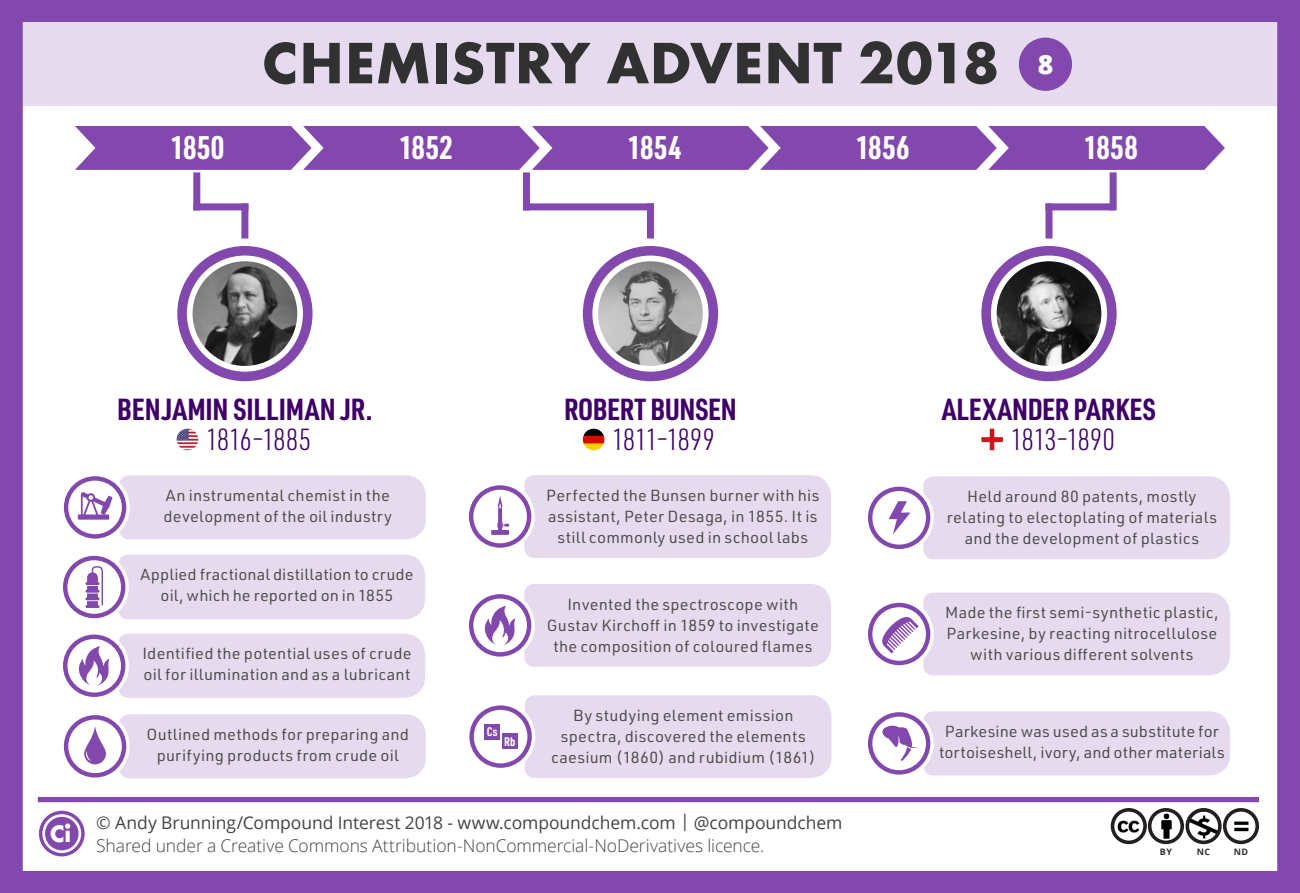
<style>
.page{position:relative;width:1300px;height:893px;background:#fff}
.page>*{position:absolute;margin:0;border:0;box-sizing:border-box;transform-origin:0 0}
.t1{font:700 60.73px "Futura";letter-spacing:.005em;color:#323132}
.t2{font:700 32.02px "URWDIN Cond";letter-spacing:.01em;color:#fff}
.t3{font:700 29.93px "URWDIN Cond";letter-spacing:-.005em;color:#3e0068}
.t4{font:300 29.93px "URWDIN Cond";letter-spacing:-.035em;color:#3e0068}
.t5{font:800 26.6px "Open Sans";color:#fff}
.t6{font:700 21.88px "Futura";color:#fff}
.t7{font:300 17.5px "Open Sans";letter-spacing:-.005em;color:#444}
.t8{font:17.5px "Open Sans";letter-spacing:-.005em;color:#444}
.t9{font:15.75px/21px "URWDIN";letter-spacing:.015em;color:#4c4b4b;text-align:center}
.t10{font:700 12.25px "URWDIN Cond";color:#fff}
.t11{font:700 8.92px "Open Sans";color:#323132}
</style>
<div class="page">
<div style="left:0;top:0;width:1300px;height:893px;border:23px solid #8348ad"></div>
<div style="left:647px;top:203px;width:7px;height:49px;background:#8348ad"></div>
<svg style="left:7px;top:12px;width:1293px;height:94px;background:#d8c7e5"></svg>
<div style="left:38px;top:797px;width:1221px;height:5px;background:#8348ad"></div>
<div style="left:1019px;top:38px;width:53px;height:53px;background:#8348ad;border-radius:50%"></div>
<img style="left:1112px;top:810px;width:33px;height:32px;border-radius:16px">
<div style="left:1110px;top:808px;width:37px;height:36px;border:4px solid #231f20;border-radius:50%"></div>
<img style="left:1149px;top:810px;width:33px;height:32px;border-radius:16px">
<div style="left:1148px;top:808px;width:36px;height:36px;border:4px solid #231f20;border-radius:50%"></div>
<img style="left:1187px;top:810px;width:33px;height:32px;border-radius:16px">
<div style="left:1185px;top:808px;width:36px;height:36px;border:4px solid #231f20;border-radius:50%"></div>
<img style="left:1224px;top:810px;width:33px;height:32px;border-radius:16px">
<div style="left:1223px;top:808px;width:36px;height:36px;border:4px solid #231f20;border-radius:50%"></div>
<div style="left:241px;top:203px;width:7px;height:49px;background:#8348ad"></div>
<div style="left:39px;top:811px;width:46px;height:45px;border:3px solid #8348ad;border-radius:50%"></div>
<div style="left:45px;top:817px;width:34px;height:33px;background:#8348ad;border-radius:50%"></div>
<svg style="left:65px;top:823px;width:5px;height:5px"></svg>
<div style="left:170px;top:238px;width:150px;height:151px;border:24px solid #fff;border-radius:50%"></div>
<div style="left:177px;top:246px;width:135px;height:135px;border:10px solid #8348ad;border-radius:50%"></div>
<img style="left:193px;top:261px;width:104px;height:105px;border-radius:52px">
<img style="left:177px;top:429px;width:21px;height:21px;border-radius:11px">
<div style="left:193px;top:203px;width:55px;height:7px;background:#8348ad"></div>
<div style="left:193px;top:172px;width:7px;height:38px;background:#8348ad"></div>
<svg style="left:65px;top:558px;width:58px;height:58px"></svg>
<div style="left:63px;top:556px;width:62px;height:62px;border:4px solid #8348ad;border-radius:50%"></div>
<svg style="left:66px;top:478px;width:58px;height:58px"></svg>
<div style="left:64px;top:476px;width:62px;height:63px;border:4px solid #8348ad;border-radius:50%"></div>
<div style="left:523px;top:203px;width:131px;height:7px;background:#8348ad"></div>
<div style="left:523px;top:172px;width:7px;height:38px;background:#8348ad"></div>
<div style="left:575px;top:238px;width:150px;height:151px;border:24px solid #fff;border-radius:50%"></div>
<div style="left:583px;top:246px;width:135px;height:135px;border:10px solid #8348ad;border-radius:50%"></div>
<img style="left:598px;top:261px;width:105px;height:105px;border-radius:52px">
<img style="left:583px;top:429px;width:21px;height:21px;border-radius:11px">
<div style="left:1045px;top:203px;width:7px;height:49px;background:#8348ad"></div>
<svg style="left:471px;top:487px;width:58px;height:58px"></svg>
<div style="left:469px;top:485px;width:62px;height:63px;border:4px solid #8348ad;border-radius:50%"></div>
<div style="left:974px;top:238px;width:150px;height:151px;border:24px solid #fff;border-radius:50%"></div>
<div style="left:981px;top:246px;width:135px;height:135px;border:10px solid #8348ad;border-radius:50%"></div>
<img style="left:996px;top:261px;width:105px;height:105px;border-radius:52px">
<img style="left:981px;top:429px;width:22px;height:21px;border-radius:11px">
<svg style="left:870px;top:489px;width:58px;height:58px"></svg>
<div style="left:868px;top:487px;width:62px;height:62px;border:4px solid #8348ad;border-radius:50%"></div>
<svg style="left:75px;top:126px;width:1150px;height:44px;background:#8a53b2"></svg>
<div style="left:1045px;top:203px;width:70px;height:7px;background:#8348ad"></div>
<div style="left:1109px;top:172px;width:7px;height:38px;background:#8348ad"></div>
<svg style="left:65px;top:637px;width:58px;height:58px"></svg>
<div style="left:63px;top:635px;width:62px;height:62px;border:4px solid #8348ad;border-radius:50%"></div>
<svg style="left:66px;top:717px;width:58px;height:58px"></svg>
<div style="left:64px;top:715px;width:62px;height:62px;border:4px solid #8348ad;border-radius:50%"></div>
<svg style="left:471px;top:596px;width:58px;height:58px"></svg>
<div style="left:469px;top:594px;width:62px;height:63px;border:4px solid #8348ad;border-radius:50%"></div>
<div style="left:490px;top:695px;width:341px;height:83px;background:#e6dbee"></div>
<svg style="left:472px;top:708px;width:58px;height:58px"></svg>
<div style="left:469px;top:705px;width:63px;height:63px;border:4px solid #8348ad;border-radius:50%"></div>
<svg style="left:870px;top:605px;width:58px;height:58px"></svg>
<div style="left:868px;top:603px;width:62px;height:62px;border:4px solid #8348ad;border-radius:50%"></div>
<svg style="left:870px;top:714px;width:58px;height:58px"></svg>
<div style="left:868px;top:712px;width:62px;height:63px;border:4px solid #8348ad;border-radius:50%"></div>
<svg style="left:77px;top:475px;width:349px;height:304px"></svg>
<svg style="left:489px;top:475px;width:342px;height:83px;background:#e6dbee"></svg>
<svg style="left:483px;top:584px;width:348px;height:83px;background:#e4d9ed"></svg>
<div style="left:485px;top:724px;width:15px;height:15px;background:#8348ad"></div>
<div style="left:502px;top:734px;width:15px;height:15px;background:#8348ad"></div>
<svg style="left:888px;top:476px;width:342px;height:83px;background:#e5daed"></svg>
<svg style="left:878px;top:593px;width:352px;height:82px;background:#e4d9ed"></svg>
<svg style="left:880px;top:711px;width:350px;height:65px;background:#e4d8ec"></svg>
<p class="t1" style="left:262px;top:20px;width:739px">CHEMISTRY ADVENT 2018</p>
<p class="t5" style="left:1037px;top:44px;width:17px">8</p>
<p class="t2" style="left:171px;top:126px;width:55px">1850</p>
<p class="t2" style="left:399px;top:126px;width:55px">1852</p>
<p class="t2" style="left:628px;top:126px;width:55px">1854</p>
<p class="t2" style="left:856px;top:126px;width:55px">1856</p>
<p class="t2" style="left:1084px;top:126px;width:55px">1858</p>
<p class="t6" style="left:50px;top:817px;width:23px">Ci</p>
<p class="t3" style="left:117px;top:389px;width:257px">BENJAMIN SILLIMAN JR.</p>
<p class="t4" style="left:206px;top:420px;width:107px">1816–1885</p>
<p class="t9" style="left:164px;top:484px;width:230px;text-align:left">An instrumental chemist in the development of the oil industry</p>
<p class="t9" style="left:140px;top:564px;width:274px">Applied fractional distillation to crude oil, which he reported on in 1855</p>
<p class="t9" style="left:142px;top:643px;width:271px">Identified the potential uses of crude</p>
<p class="t9" style="left:144px;top:664px;width:268px">oil for illumination and as a lubricant</p>
<p class="t9" style="left:147px;top:723px;width:264px">Outlined methods for preparing and purifying products from crude oil</p>
<p class="t10" style="left:487px;top:723px;width:12px">Cs</p>
<p class="t10" style="left:504px;top:733px;width:13px">Rb</p>
<p class="t3" style="left:564px;top:389px;width:174px">ROBERT BUNSEN</p>
<p class="t4" style="left:612px;top:420px;width:104px">1811–1899</p>
<p class="t9" style="left:546px;top:484px;width:275px">Perfected the Bunsen burner with his assistant, Peter Desaga, in 1855. It is still commonly used in school labs</p>
<p class="t9" style="left:567px;top:593px;width:232px">Invented the spectroscope with</p>
<p class="t9" style="left:547px;top:614px;width:274px">Gustav Kirchoff in 1859 to investigate the composition of coloured flames</p>
<p class="t9" style="left:573px;top:704px;width:222px">By studying element emission</p>
<p class="t9" style="left:551px;top:725px;width:266px">spectra, discovered the elements caesium (1860) and rubidium (1861)</p>
<p class="t8" style="left:96px;top:811px;width:748px">© Andy Brunning/Compound Interest 2018 - www.compoundchem.com | @compoundchem</p>
<p class="t7" style="left:96px;top:833px;width:669px">Shared under a Creative Commons Attribution-NonCommercial-NoDerivatives licence.</p>
<p class="t3" style="left:942px;top:389px;width:215px">ALEXANDER PARKES</p>
<p class="t4" style="left:1010px;top:420px;width:106px">1813–1890</p>
<p class="t9" style="left:967px;top:485px;width:231px">Held around 80 patents, mostly</p>
<p class="t9" style="left:947px;top:506px;width:272px">relating to electoplating of materials and the development of plastics</p>
<p class="t9" style="left:945px;top:602px;width:275px">Made the first semi-synthetic plastic,<br>Parkesine, by reacting nitrocellulose with various different solvents</p>
<p class="t9" style="left:939px;top:720px;width:287px">Parkesine was used as a substitute for tortoiseshell, ivory, and other materials</p>
<p class="t11" style="left:1160px;top:845px;width:14px">BY</p>
<p class="t11" style="left:1196px;top:845px;width:15px">NC</p>
<p class="t11" style="left:1233px;top:845px;width:16px">ND</p>
</div>
